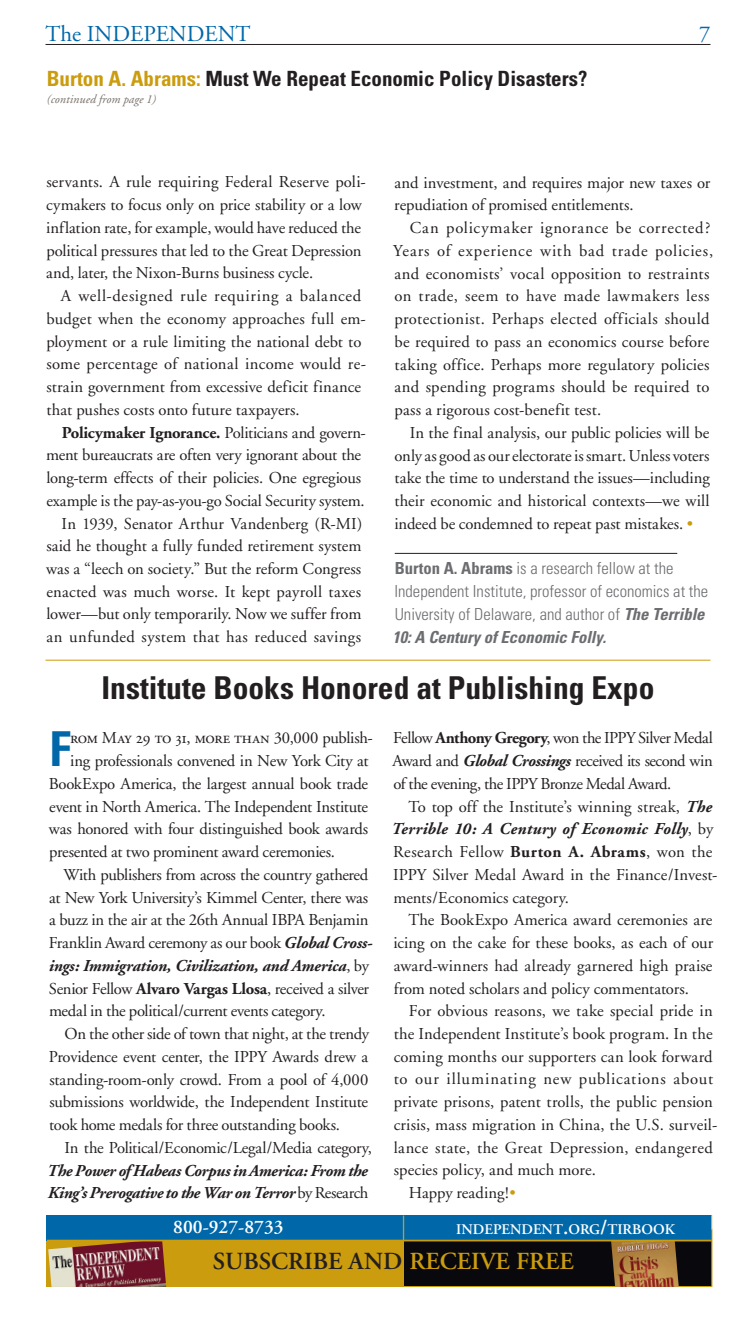
<style>
.page{position:relative;width:756px;height:1323px;background:#fff}
.page>*{position:absolute;margin:0;border:0;box-sizing:border-box;transform-origin:0 0}
.t1{font:700 condensed 48.12px "Univers";color:#0068a9}
.t2{font:700 condensed 31.5px "Univers";color:#231f20}
.t3{font:600 24.5px "Adobe Garamond";color:#231f20}
.t4{font:22.75px "Adobe Garamond";color:#0068a9}
.t5{font:700 condensed 21px "Univers";color:#231f20}
.t6{font:600 19.25px "Adobe Garamond";color:#fff}
.t7{font:16.62px/22.8px "Adobe Garamond";color:#231f20;text-align:justify}
.t8{font:16.62px/22.8px "Adobe Garamond";letter-spacing:.02em;color:#231f20}
.t9{font:16.62px/22.8px "Adobe Garamond";letter-spacing:-.02em;color:#231f20}
.t10{font:300 condensed 16.62px/22.8px "Univers";color:#6c6d70}
.t11{font:italic 700 16.62px/22.8px "Adobe Garamond";letter-spacing:-.025em;color:#231f20}
.t12{font:16.62px "Adobe Garamond";letter-spacing:.05em;color:#231f20}
.t13{font:16.62px "Adobe Garamond Regular SC";letter-spacing:-.015em;color:#231f20}
.t14{font:600 14.7px "Adobe Garamond";color:#fff}
.t15{font:italic 12.25px "Adobe Garamond";letter-spacing:.005em;color:#797069}
.s1{color:#cb9c0d}
.s2{font-weight:700}
.s3{font-weight:700;font-style:italic}
.s4{font-family:"Adobe Garamond"}
.s5{font-weight:400;font-style:normal}
.s6{font-size:21px}
</style>
<div class="page">
<div style="left:47px;top:1229px;width:665px;height:58px;background:#08080d;border:1px solid #cb9c0d"></div>
<div style="left:46px;top:1230px;width:358px;height:57px;background:#cb9c0d"></div>
<img style="left:48px;top:1241px;width:118px;height:46px">
<img style="left:611px;top:1241px;width:68px;height:46px">
<div style="left:46px;top:1216px;width:665px;height:25px;background:#0068a9"></div>
<svg style="left:403px;top:1216px;width:1px;height:24px"></svg>
<hr style="left:47px;top:1240px;width:665px;height:1px;background:#cb9c0d">
<hr style="left:395px;top:553px;width:282px;height:1px;background:#231f20">
<hr style="left:46px;top:660px;width:664px;height:1px;background:#cb9c0d">
<hr style="left:45px;top:44px;width:666px;height:1px;background:#231f20">
<h3 class="t4" style="left:45px;top:22px;width:207px">The INDEPENDENT</h3>
<h3 class="t4" style="left:699px;top:22px;width:13px">7</h3>
<p class="t5" style="left:47px;top:66px;width:542px"><span class="s1">Burton A. Abrams:</span> Must We Repeat Economic Policy Disasters?</p>
<p class="t15" style="left:47px;top:93px;width:111px">(continued from page 1)</p>
<p class="t7" style="left:46px;top:171px;width:321px;text-align:left">servants. A rule requiring Federal Reserve poli&shy;cymakers to focus only on price stability or a low inflation rate, for example, would have reduced the political pressures that led to the Great Depression and, later, the Nixon-Burns business cycle.</p>
<p class="t7" style="left:46px;top:285px;width:321px;text-align:left;text-indent:14px">A well-designed rule requiring a balanced budget when the economy approaches full em&shy;ployment or a rule limiting the national debt to some percentage of national income would re&shy;strain government from excessive deficit finance that pushes costs onto future taxpayers.</p>
<p class="t7" style="left:46px;top:421px;width:321px;text-align:right"><span class="s2">Policymaker Ignorance.</span> Politicians and govern&shy;ment bureaucrats are often very ignorant about the long-term effects of their policies. One egregious example is the pay-as-you-go Social Security system.<br>In 1939, Senator Arthur Vandenberg (R-MI) said he thought a fully funded retirement system was a “leech on society.” But the reform Congress enacted was much worse. It kept payroll taxes lower—but only temporarily. Now we suffer from an unfunded system that has reduced savings</p>
<p class="t7" style="left:394px;top:171px;width:318px">and investment, and requires major new taxes or repudiation of promised entitlements.</p>
<p class="t8" style="left:393px;top:217px;width:322px;text-indent:17px">Can policymaker ignorance be corrected?<br>Years of experience with bad trade policies, and economists’ vocal opposition to restraints on trade, seem to have made lawmakers less protectionist. Perhaps elected officials should be required to pass an economics course before taking office. Perhaps more regulatory policies and spending programs should be required to pass a rigorous cost-benefit test.</p>
<p class="t7" style="left:394px;top:422px;width:317px;text-indent:15px">In the final analysis, our public policies will be only as good as our electorate is smart. Unless voters take the time to understand the issues—including their economic and historical contexts—we will indeed be condemned to repeat past mistakes. <span class="s1">•</span></p>
<p class="t10" style="left:392px;top:557px;width:317px"><span class="s2">Burton A. Abrams</span> is a research fellow at the Independent Institute, professor of economics at the University of Delaware, and author of <span class="s3">The Terrible 10: A Century of Economic Folly.</span></p>
<h2 class="t2" style="left:102px;top:669px;width:554px">Institute Books Honored at Publishing Expo</h2>
<h1 class="t1" style="left:49px;top:720px;width:23px">F</h1>
<p class="t13" style="left:70px;top:729px;width:304px">rom May 29 to 31, more than <span class="s4">30,000 publish-</span></p>
<p class="t7" style="left:49px;top:750px;width:321px;text-indent:22px">ing professionals convened in New York City at BookExpo America, the largest annual book trade event in North America. The Independent Institute was honored with four distinguished book awards presented at two prominent award ceremonies.</p>
<p class="t9" style="left:49px;top:864px;width:325px;text-indent:15px">With publishers from across the country gathered at New York University’s Kimmel Center, there was a buzz in the air at the 26th Annual IBPA Benjamin Franklin Award ceremony as our book <span class="s3">Global Cross&shy;ings: Immigration, Civilization, and America</span>, by Senior Fellow <span class="s2">Alvaro Vargas Llosa</span>, received a silver medal in the political/current events category.</p>
<p class="t7" style="left:49px;top:1023px;width:322px;text-indent:16px">On the other side of town that night, at the trendy Providence event center, the IPPY Awards drew a standing-room-only crowd. From a pool of 4,000 submissions worldwide, the Independent Institute took home medals for three outstanding books.</p>
<p class="t7" style="left:64px;top:1137px;width:309px">In the Political/Economic/Legal/Media category,</p>
<p class="t11" style="left:47px;top:1159px;width:323px">The Power of Habeas Corpus in America: From the<br>King’s Prerogative to the War on Terror <span class="s5">by Research</span></p>
<p class="t7" style="left:392px;top:727px;width:322px">Fellow <span class="s2">Anthony Gregory</span>, won the IPPY Silver Medal Award and <span class="s3">Global Crossings</span> received its second win of the evening, the IPPY Bronze Medal Award.</p>
<p class="t7" style="left:392px;top:795px;width:327px;text-align:left;text-indent:17px">To top off the Institute’s winning streak, <span class="s3">The Terrible 10: A Century of Economic Folly</span>, by Research Fellow <span class="s2">Burton A. Abrams</span>, won the IPPY Silver Medal Award in the Finance/Invest&shy;ments/Economics category.</p>
<p class="t7" style="left:393px;top:909px;width:322px;text-indent:15px">The BookExpo America award ceremonies are icing on the cake for these books, as each of our award-winners had already garnered high praise from noted scholars and policy commentators.</p>
<p class="t7" style="left:409px;top:1000px;width:305px">For obvious reasons, we take special pride in</p>
<p class="t7" style="left:394px;top:1023px;width:320px">the Independent Institute’s book program. In the</p>
<p class="t7" style="left:394px;top:1046px;width:321px">coming months our supporters can look forward</p>
<p class="t12" style="left:394px;top:1070px;width:321px">to our illuminating new publications about</p>
<p class="t7" style="left:394px;top:1091px;width:321px">private prisons, patent trolls, the public pension</p>
<p class="t7" style="left:394px;top:1114px;width:325px">crisis, mass migration in China, the U.S. surveil-</p>
<p class="t8" style="left:394px;top:1137px;width:321px">lance state, the Great Depression, endangered</p>
<p class="t7" style="left:394px;top:1159px;width:204px">species policy, and much more.</p>
<p class="t7" style="left:409px;top:1182px;width:109px">Happy reading!<span class="s1">•</span></p>
<p class="t6" style="left:173px;top:1216px;width:112px">800-927-8733</p>
<p class="t14" style="left:456px;top:1221px;width:220px">INDEPENDENT<span class="s6">.</span>ORG<span class="s6">/</span>TIRBOOK</p>
<h3 class="t3" style="left:213px;top:1248px;width:362px">SUBSCRIBE AND <span class="s1">RECEIVE FREE</span></h3>
</div>
